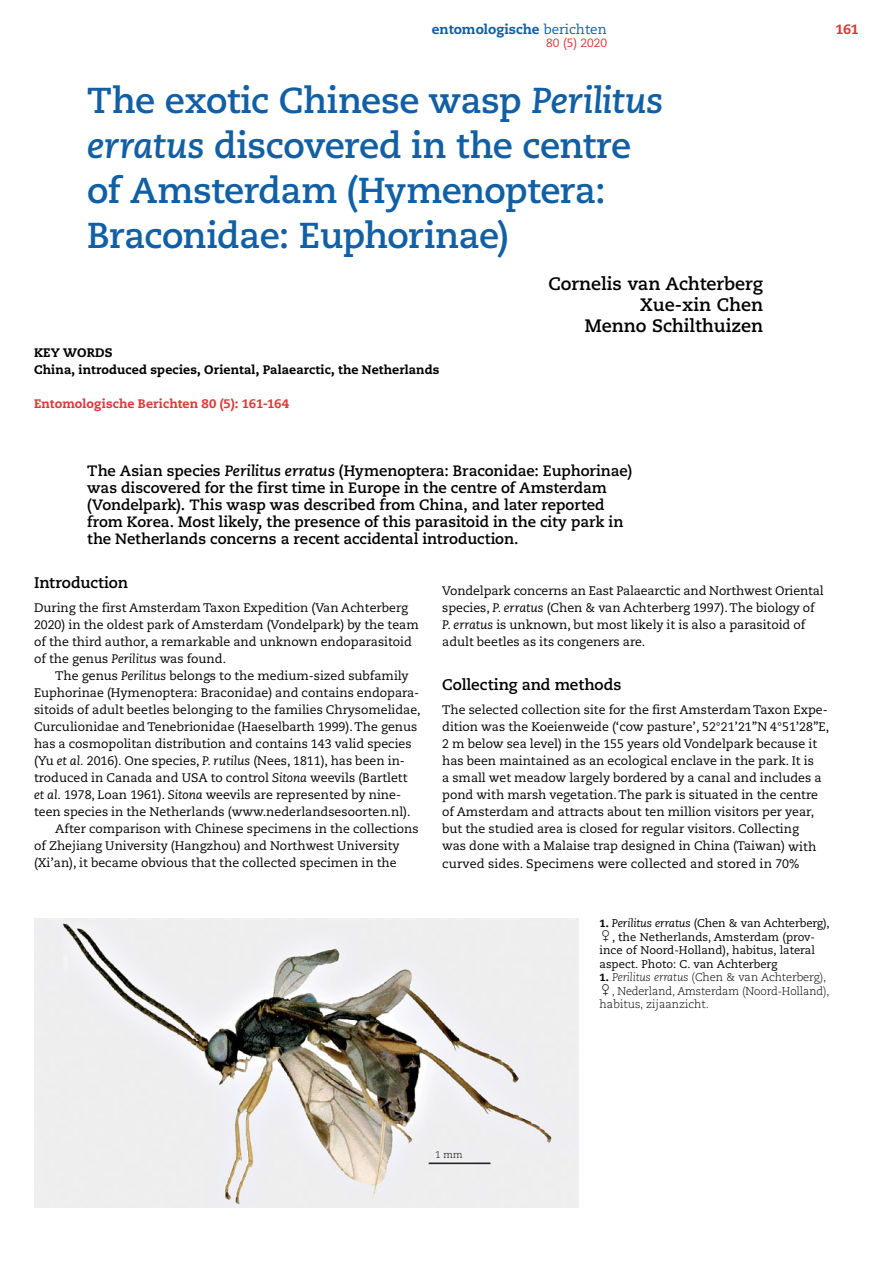
<style>
.page{position:relative;width:893px;height:1263px;background:#fff}
.page>*{position:absolute;margin:0;border:0;box-sizing:border-box;transform-origin:0 0}
.t1{font:700 36px/45px "Caecilia LT Std";letter-spacing:-.015em;color:#115fa4}
.t2{font:700 18px/21px "Caecilia LT Std";color:#000;text-align:right}
.t3{font:700 15.3px "Caecilia LT Std";letter-spacing:-.005em;color:#000}
.t4{font:700 15px/17px "Caecilia LT Std";color:#000}
.t5{font:800 13.5px "Caecilia LT Std";color:#115fa4}
.t6{font:800 13.5px "Caecilia LT Std";color:#d93a37}
.t7{font:12.3px/17px "Caecilia LT Std";color:#000}
.t8{font:800 12.3px/17px "Caecilia LT Std";letter-spacing:.01em;color:#000}
.t9{font:800 12.3px "Caecilia LT Std";letter-spacing:.01em;color:#d93a37}
.t10{font:12px "Caecilia LT Std";color:#d93a37}
.t11{font:11.25px/13.5px "Caecilia LT Std";color:#000}
.t12{font:300 11.25px/13.5px "Caecilia LT Std";letter-spacing:-.01em;color:#000}
.t13{font:300 9.75px "Caecilia LT Std";color:#000}
.s1{font-weight:400}
.s2{font-style:italic}
.s3{font-weight:800;font-size:10.5px}
.s4{font-family:"Universal Newswith Comm Pi";font-size:15px}
.s5{font-family:"Universal Newswith Comm Pi";font-weight:400;font-size:15px}
</style>
<div class="page">
<img style="left:34px;top:918px;width:544px;height:290px">
<p class="t5" style="left:432px;top:21px;width:177px">entomologische <span class="s1">berichten</span></p>
<p class="t6" style="left:835px;top:21px;width:25px">161</p>
<p class="t10" style="left:546px;top:36px;width:62px">80 (5) 2020</p>
<h1 class="t1" style="left:87px;top:78px;width:578px">The exotic Chinese wasp <span class="s2">Perilitus erratus</span> discovered in the centre of Amsterdam (Hymenoptera:<br>Braconidae: Euphorinae)</h1>
<h2 class="t2" style="left:549px;top:273px;width:216px">Cornelis van Achterberg<br>Xue-xin Chen<br>Menno Schilthuizen</h2>
<p class="t8" style="left:34px;top:344px;width:407px">KEY WORDS<br>China, introduced species, Oriental, Palaearctic, the Netherlands</p>
<p class="t9" style="left:34px;top:396px;width:257px">Entomologische Berichten 80 (5): 161-164</p>
<p class="t4" style="left:87px;top:463px;width:546px">The Asian species <span class="s2">Perilitus erratus</span> (Hymenoptera: Braconidae: Euphorinae) was discovered for the first time in Europe in the centre of Amsterdam (Vondelpark). This wasp was described from China, and later reported from Korea. Most likely, the presence of this parasitoid in the city park in the Netherlands concerns a recent accidental introduction.</p>
<p class="t3" style="left:34px;top:573px;width:96px">Introduction</p>
<p class="t7" style="left:34px;top:600px;width:386px">During the first Amsterdam Taxon Expedition (Van Achterberg 2020) in the oldest park of Amsterdam (Vondelpark) by the team of the third author, a remarkable and unknown endoparasitoid of the genus <span class="s2">Perilitus</span> was found.</p>
<p class="t7" style="left:55px;top:668px;width:355px">The genus <span class="s2">Perilitus</span> belongs to the medium-sized subfamily</p>
<p class="t7" style="left:34px;top:685px;width:387px">Euphorinae (Hymenoptera: Braconidae) and contains endopara-</p>
<p class="t7" style="left:34px;top:702px;width:388px">sitoids of adult beetles belonging to the families Chrysomelidae,</p>
<p class="t7" style="left:34px;top:719px;width:385px">Curculionidae and Tenebrionidae (Haeselbarth 1999). The genus</p>
<p class="t7" style="left:34px;top:736px;width:379px">has a cosmopolitan distribution and contains 143 valid species</p>
<p class="t7" style="left:34px;top:753px;width:372px">(Yu <span class="s2">et al.</span> 2016). One species, <span class="s2">P. rutilus</span> (Nees, 1811), has been in-</p>
<p class="t7" style="left:34px;top:770px;width:375px">troduced in Canada and USA to control <span class="s2">Sitona</span> weevils (Bartlett</p>
<p class="t7" style="left:34px;top:787px;width:369px"><span class="s2">et al.</span> 1978, Loan 1961). <span class="s2">Sitona</span> weevils are represented by nine-</p>
<p class="t7" style="left:34px;top:804px;width:378px">teen species in the Netherlands (www.nederlandsesoorten.nl).</p>
<p class="t7" style="left:55px;top:821px;width:365px">After comparison with Chinese specimens in the collections</p>
<p class="t7" style="left:34px;top:838px;width:367px">of Zhejiang University (Hangzhou) and Northwest University</p>
<p class="t7" style="left:34px;top:855px;width:364px">(Xi’an), it became obvious that the collected specimen in the</p>
<p class="t7" style="left:442px;top:583px;width:383px">Vondelpark concerns an East Palaearctic and Northwest Oriental species, <span class="s2">P. erratus</span> (Chen &amp; van Achterberg 1997). The biology of <span class="s2">P. erratus</span> is unknown, but most likely it is also a parasitoid of adult beetles as its congeners are.</p>
<p class="t3" style="left:442px;top:675px;width:181px">Collecting and methods</p>
<p class="t7" style="left:442px;top:702px;width:388px">The selected collection site for the first Amsterdam Taxon Expe&shy;dition was the Koeienweide (‘cow pasture’, 52°21’21”N 4°51’28”E, 2 m below sea level) in the 155 years old Vondelpark because it has been maintained as an ecological enclave in the park. It is<br>a small wet meadow largely bordered by a canal and includes a pond with marsh vegetation. The park is situated in the centre of Amsterdam and attracts about ten million visitors per year, but the studied area is closed for regular visitors. Collecting<br>was done with a Malaise trap designed in China (Taiwan) with curved sides. Specimens were collected and stored in 70%</p>
<p class="t13" style="left:435px;top:1149px;width:29px">1 mm</p>
<p class="t11" style="left:600px;top:917px;width:232px"><span class="s3">1.</span> <span class="s2">Perilitus erratus</span> (Chen &amp; van Achterberg), <span class="s4">/</span>, the Netherlands, Amsterdam (prov&shy;ince of Noord-Holland), habitus, lateral aspect. Photo: C. van Achterberg</p>
<p class="t12" style="left:600px;top:971px;width:232px"><span class="s3">1.</span> <span class="s2">Perilitus erratus</span> (Chen &amp; van Achterberg), <span class="s5">/</span>, Nederland, Amsterdam (Noord-Holland), habitus, zijaanzicht.</p>
</div>
